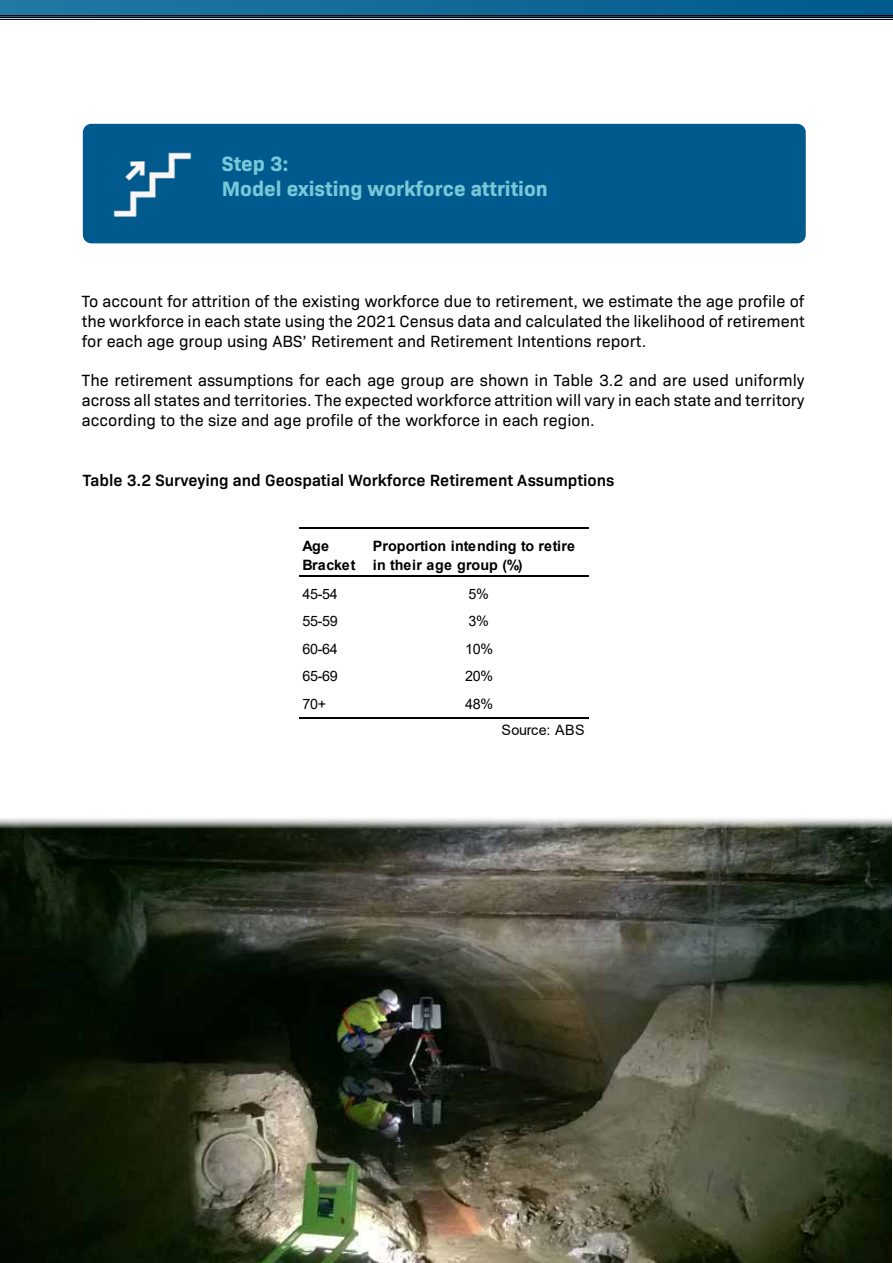
<style>
.page{position:relative;width:893px;height:1263px;background:#fff}
.page>*{position:absolute;margin:0;border:0;box-sizing:border-box;transform-origin:0 0}
.t1{font:700 21px/25.2px "Bio Sans";color:#78c8d8}
.t2{font:16.5px/19.8px "Bio Sans";color:#000;text-align:justify}
.t3{font:600 16.5px "Bio Sans";color:#000}
.t4{font:700 14.25px/18.8px "Arial";letter-spacing:.005em;color:#000}
.t5{font:14.25px "Arial";letter-spacing:-.02em;color:#000}
.t6{font:14.25px "Arial";letter-spacing:.025em;color:#000}
</style>
<div class="page">
<svg style="left:0;top:0;width:893px;height:20px;background:#185e83"></svg>
<div style="left:83px;top:124px;width:723px;height:119px;background:#005a8d;border-radius:9px"></div>
<hr style="left:299px;top:527px;width:289px;height:1px;background:#000">
<hr style="left:299px;top:575px;width:289px;height:2px;background:#000">
<hr style="left:299px;top:717px;width:289px;height:1px;background:#000">
<img style="left:113px;top:152px;width:78px;height:65px">
<img style="left:0;top:818px;width:891px;height:445px">
<p class="t1" style="left:222px;top:149px;width:328px">Step 3:<br>Model existing workforce attrition</p>
<p class="t2" style="left:82px;top:290px;width:724px">To account for attrition of the existing workforce due to retirement, we estimate the age profile of the workforce in each state using the 2021 Census data and calculated the likelihood of retirement for each age group using ABS’ Retirement and Retirement Intentions report.</p>
<p class="t2" style="left:82px;top:369px;width:724px">The retirement assumptions for each age group are shown in Table 3.2 and are used uniformly across all states and territories. The expected workforce attrition will vary in each state and territory according to the size and age profile of the workforce in each region.</p>
<p class="t3" style="left:83px;top:468px;width:533px">Table 3.2 Surveying and Geospatial Workforce Retirement Assumptions</p>
<p class="t4" style="left:302px;top:537px;width:55px">Age<br>Bracket</p>
<p class="t4" style="left:373px;top:537px;width:204px">Proportion intending to retire in their age group (%)</p>
<p class="t5" style="left:302px;top:584px;width:37px">45-54</p>
<p class="t5" style="left:468px;top:584px;width:22px">5%</p>
<p class="t5" style="left:302px;top:611px;width:37px">55-59</p>
<p class="t5" style="left:468px;top:611px;width:22px">3%</p>
<p class="t5" style="left:302px;top:639px;width:37px">60-64</p>
<p class="t5" style="left:465px;top:639px;width:30px">10%</p>
<p class="t5" style="left:302px;top:666px;width:37px">65-69</p>
<p class="t5" style="left:465px;top:666px;width:30px">20%</p>
<p class="t5" style="left:302px;top:694px;width:25px">70+</p>
<p class="t5" style="left:465px;top:694px;width:30px">48%</p>
<p class="t6" style="left:501px;top:720px;width:85px">Source: ABS</p>
</div>
